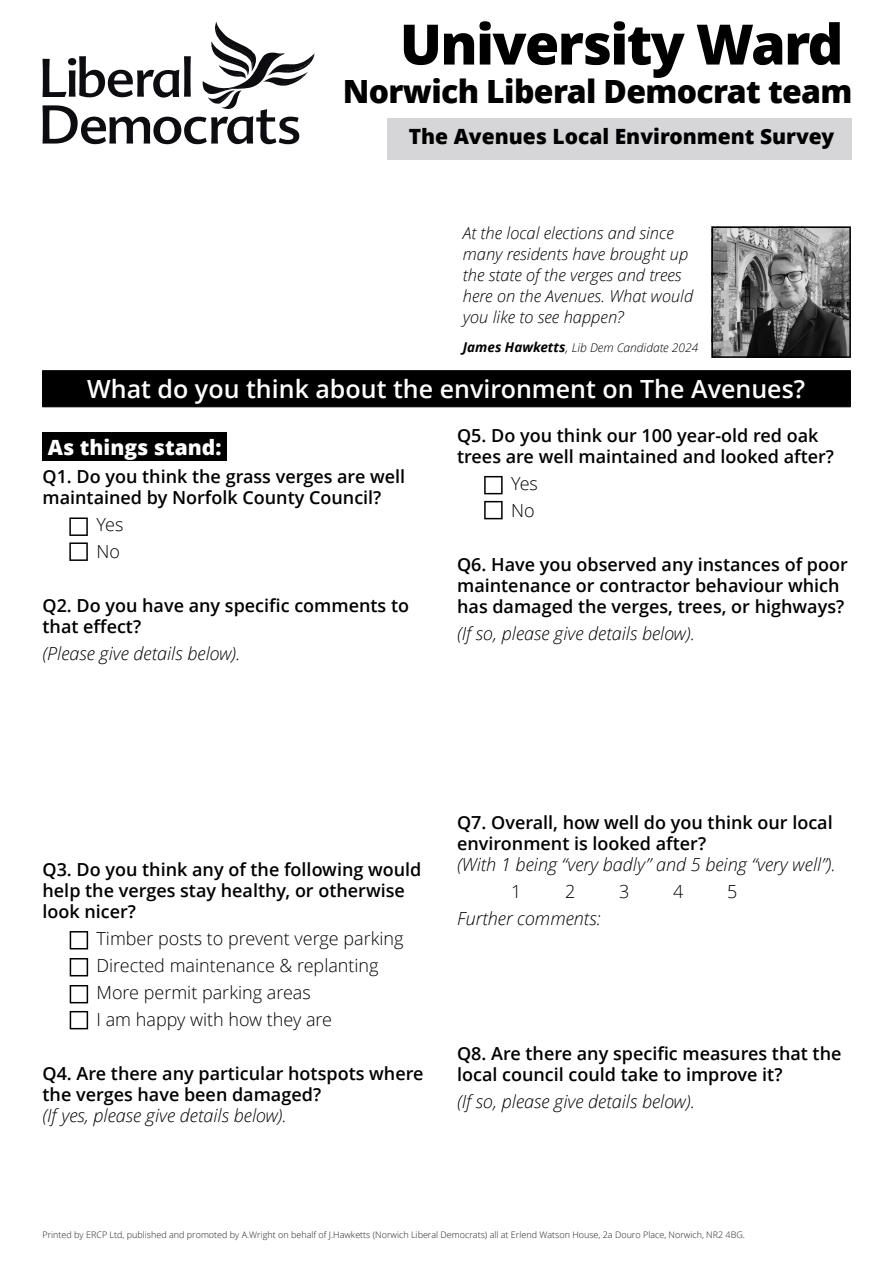
<style>
.page{position:relative;width:893px;height:1263px;background:#fff}
.page>*{position:absolute;margin:0;border:0;box-sizing:border-box;transform-origin:0 0}
.t1{font:800 55.8px "Open Sans";letter-spacing:-.03em;color:#000}
.t2{font:800 31.95px "Open Sans";letter-spacing:-.02em;color:#000}
.t3{font:600 25.05px "Open Sans";color:#fff}
.t4{font:800 21px "Open Sans";color:#000}
.t5{font:800 21px "Open Sans";color:#fff}
.t6{font:600 18px/21px "Open Sans";color:#000}
.t7{font:italic 300 18px "Open Sans";color:#000}
.t8{font:300 18px/27px "Open Sans";color:#000}
.t9{font:italic 300 16.5px/21px "Open Sans";color:#000}
.t10{font:italic 300 12px "Open Sans";color:#000}
.t11{font:300 9px "Open Sans";color:#231f20}
.s1{font-weight:700;font-size:13.5px}
.s2{font-size:13.5px}
</style>
<div class="page">
<div style="left:42px;top:371px;width:808px;height:36px;background:#000;border:1px solid #000"></div>
<div style="left:43px;top:432px;width:184px;height:29px;background:#000"></div>
<svg style="left:69px;top:517px;width:19px;height:19px"></svg>
<svg style="left:69px;top:542px;width:19px;height:19px"></svg>
<svg style="left:484px;top:476px;width:19px;height:18px"></svg>
<svg style="left:484px;top:501px;width:19px;height:18px"></svg>
<svg style="left:70px;top:931px;width:18px;height:18px"></svg>
<svg style="left:70px;top:958px;width:18px;height:18px"></svg>
<svg style="left:70px;top:1011px;width:18px;height:18px"></svg>
<svg style="left:70px;top:985px;width:18px;height:18px"></svg>
<svg style="left:711px;top:226px;width:140px;height:132px"></svg>
<div style="left:387px;top:118px;width:465px;height:42px;background:#d6d5d8"></div>
<svg style="left:43px;top:22px;width:272px;height:122px"></svg>
<h1 class="t1" style="left:400px;top:22px;width:445px">University Ward</h1>
<h2 class="t2" style="left:343px;top:78px;width:511px">Norwich Liberal Democrat team</h2>
<p class="t4" style="left:409px;top:128px;width:427px">The Avenues Local Environment Survey</p>
<p class="t9" style="left:463px;top:224px;width:232px">At the local elections and since many residents have brought up the state of the verges and trees here on the Avenues. What would you like to see happen?</p>
<p class="t10" style="left:463px;top:342px;width:237px"><span class="s1">James Hawketts</span><span class="s2">,</span> Lib Dem Candidate 2024</p>
<h3 class="t3" style="left:87px;top:379px;width:719px">What do you think about the environment on The Avenues?</h3>
<p class="t5" style="left:48px;top:439px;width:175px">As things stand:</p>
<p class="t6" style="left:43px;top:468px;width:364px">Q1. Do you think the grass verges are well maintained by Norfolk County Council?</p>
<p class="t8" style="left:97px;top:513px;width:28px">Yes<br>No</p>
<p class="t6" style="left:43px;top:597px;width:368px">Q2. Do you have any specific comments to that effect?</p>
<p class="t7" style="left:43px;top:646px;width:199px">(Please give details below).</p>
<p class="t6" style="left:457px;top:426px;width:378px">Q5. Do you think our 100 year-old red oak trees are well maintained and looked after?</p>
<p class="t8" style="left:511px;top:471px;width:28px">Yes<br>No</p>
<p class="t6" style="left:457px;top:555px;width:392px">Q6. Have you observed any instances of poor maintenance or contractor behaviour which has damaged the verges, trees, or highways?</p>
<p class="t7" style="left:457px;top:626px;width:239px">(If so, please give details below).</p>
<p class="t6" style="left:43px;top:861px;width:380px">Q3. Do you think any of the following would help the verges stay healthy, or otherwise look nicer?</p>
<p class="t8" style="left:97px;top:927px;width:308px">Timber posts to prevent verge parking<br>Directed maintenance &amp; replanting<br>More permit parking areas<br>I am happy with how they are</p>
<p class="t6" style="left:43px;top:1065px;width:382px">Q4. Are there any particular hotspots where the verges have been damaged?</p>
<p class="t7" style="left:43px;top:1108px;width:246px">(If yes, please give details below).</p>
<p class="t6" style="left:457px;top:813px;width:377px">Q7. Overall, how well do you think our local environment is looked after?</p>
<p class="t7" style="left:457px;top:857px;width:380px">(With 1 being “very badly” and 5 being “very well”).</p>
<p class="t8" style="left:511px;top:879px;width:12px">1</p>
<p class="t8" style="left:565px;top:879px;width:12px">2</p>
<p class="t8" style="left:619px;top:879px;width:12px">3</p>
<p class="t8" style="left:673px;top:879px;width:12px">4</p>
<p class="t8" style="left:727px;top:879px;width:12px">5</p>
<p class="t7" style="left:457px;top:911px;width:145px">Further comments:</p>
<p class="t6" style="left:457px;top:1044px;width:386px">Q8. Are there any specific measures that the local council could take to improve it?</p>
<p class="t7" style="left:457px;top:1094px;width:239px">(If so, please give details below).</p>
<p class="t11" style="left:43px;top:1231px;width:704px">Printed by ERCP Ltd, published and promoted by A.Wright on behalf of J.Hawketts (Norwich Liberal Democrats) all at Erlend Watson House, 2a Douro Place, Norwich, NR2 4BG.</p>
</div>
